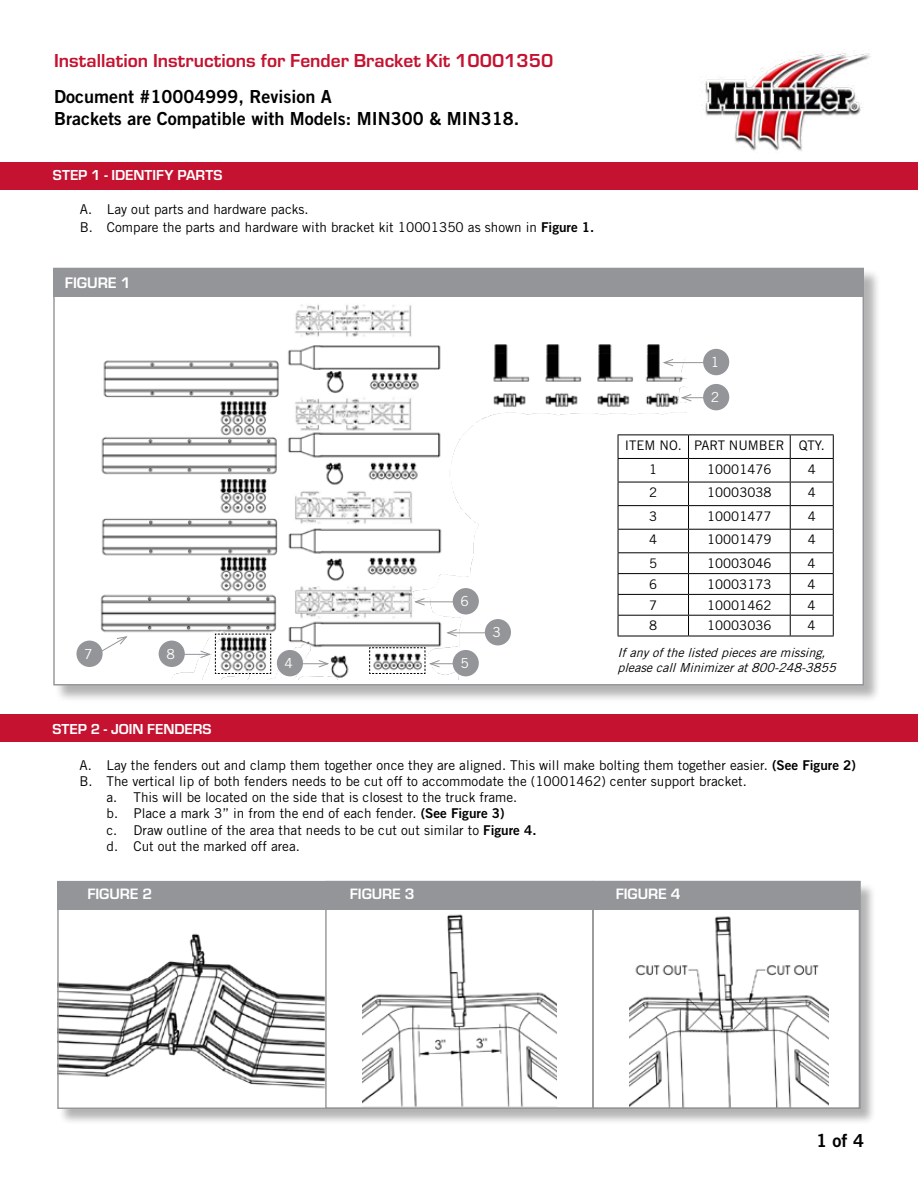
<style>
.page{position:relative;width:918px;height:1188px;background:#fff}
.page>*{position:absolute;margin:0;border:0;box-sizing:border-box;transform-origin:0 0}
.t1{font:700 19.5px "Eurostile";color:#c41230}
.t2{font:18px/21.6px "Trade Gothic LT Std Bd 2";color:#000}
.t3{font:700 15.9px "Eurostile";color:#fff}
.t4{font:700 15.6px "Eurostile";color:#fff}
.t5{font:700 15px "Eurostile";color:#fff}
.t6{font:13.8px "Trade Gothic LT Std";color:#fff}
.t7{font:13.5px/18px "Trade Gothic LT Std";color:#000}
.t8{font:13.2px/23.5px "Trade Gothic LT Std";color:#000}
.t9{font:italic 12.45px/15px "Trade Gothic LT Std";color:#000}
.s1{font-family:"Trade Gothic LT Std Bd 2"}
</style>
<div class="page">
<div style="left:54px;top:268px;width:827px;height:435px;background:#000;opacity:.3"></div>
<div style="left:53px;top:268px;width:811px;height:417px;background:#fff;border:1px solid #939598"></div>
<div style="left:0;top:162px;width:918px;height:27px;background:#c41230"></div>
<div style="left:0;top:715px;width:918px;height:27px;background:#c41230"></div>
<img style="left:96px;top:304px;width:590px;height:375px">
<div style="left:53px;top:268px;width:811px;height:29px;background:#939598"></div>
<img style="left:703px;top:53px;width:168px;height:98px">
<div style="left:703px;top:349px;width:26px;height:26px;background:#939598;border-radius:50%"></div>
<div style="left:703px;top:384px;width:26px;height:26px;background:#939598;border-radius:50%"></div>
<div style="left:453px;top:588px;width:26px;height:26px;background:#939598;border-radius:50%"></div>
<div style="left:485px;top:619px;width:26px;height:26px;background:#939598;border-radius:50%"></div>
<div style="left:453px;top:650px;width:26px;height:26px;background:#939598;border-radius:50%"></div>
<div style="left:277px;top:650px;width:26px;height:26px;background:#939598;border-radius:50%"></div>
<div style="left:159px;top:641px;width:26px;height:26px;background:#939598;border-radius:50%"></div>
<div style="left:76px;top:641px;width:27px;height:26px;background:#939598;border-radius:50%"></div>
<hr style="left:664px;top:362px;width:43px;height:1px;background:#939598">
<svg style="left:662px;top:358px;width:12px;height:9px"></svg>
<svg style="left:680px;top:394px;width:24px;height:8px"></svg>
<hr style="left:416px;top:601px;width:41px;height:1px;background:#939598">
<svg style="left:414px;top:598px;width:11px;height:8px"></svg>
<hr style="left:448px;top:632px;width:41px;height:1px;background:#939598">
<svg style="left:446px;top:629px;width:12px;height:8px"></svg>
<hr style="left:431px;top:663px;width:31px;height:1px;background:#939598">
<svg style="left:369px;top:647px;width:71px;height:27px"></svg>
<hr style="left:297px;top:663px;width:31px;height:1px;background:#939598">
<svg style="left:318px;top:660px;width:12px;height:8px"></svg>
<hr style="left:178px;top:654px;width:32px;height:1px;background:#939598">
<svg style="left:200px;top:633px;width:71px;height:41px"></svg>
<svg style="left:98px;top:636px;width:30px;height:17px"></svg>
<hr style="left:618px;top:434px;width:71px;height:1px;background:#000">
<hr style="left:689px;top:434px;width:101px;height:1px;background:#000">
<hr style="left:790px;top:434px;width:44px;height:1px;background:#000">
<hr style="left:618px;top:458px;width:71px;height:1px;background:#000">
<hr style="left:689px;top:458px;width:101px;height:1px;background:#000">
<hr style="left:790px;top:458px;width:44px;height:1px;background:#000">
<hr style="left:618px;top:482px;width:71px;height:1px;background:#000">
<hr style="left:689px;top:482px;width:101px;height:1px;background:#000">
<hr style="left:790px;top:482px;width:44px;height:1px;background:#000">
<hr style="left:618px;top:505px;width:71px;height:1px;background:#000">
<hr style="left:689px;top:505px;width:101px;height:1px;background:#000">
<hr style="left:790px;top:505px;width:44px;height:1px;background:#000">
<hr style="left:618px;top:529px;width:71px;height:1px;background:#000">
<hr style="left:689px;top:529px;width:101px;height:1px;background:#000">
<hr style="left:790px;top:529px;width:44px;height:1px;background:#000">
<hr style="left:618px;top:552px;width:71px;height:1px;background:#000">
<hr style="left:689px;top:552px;width:101px;height:1px;background:#000">
<hr style="left:790px;top:552px;width:44px;height:1px;background:#000">
<hr style="left:618px;top:573px;width:71px;height:1px;background:#000">
<hr style="left:689px;top:573px;width:101px;height:1px;background:#000">
<hr style="left:790px;top:573px;width:44px;height:1px;background:#000">
<hr style="left:618px;top:594px;width:71px;height:1px;background:#000">
<hr style="left:689px;top:594px;width:101px;height:1px;background:#000">
<hr style="left:790px;top:594px;width:44px;height:1px;background:#000">
<hr style="left:618px;top:615px;width:71px;height:1px;background:#000">
<svg style="left:618px;top:435px;width:1px;height:201px"></svg>
<hr style="left:689px;top:615px;width:101px;height:1px;background:#000">
<svg style="left:688px;top:435px;width:1px;height:201px"></svg>
<hr style="left:790px;top:615px;width:44px;height:1px;background:#000">
<svg style="left:790px;top:435px;width:1px;height:201px"></svg>
<svg style="left:833px;top:435px;width:1px;height:201px"></svg>
<hr style="left:618px;top:636px;width:71px;height:1px;background:#000">
<hr style="left:689px;top:636px;width:101px;height:1px;background:#000">
<hr style="left:790px;top:636px;width:44px;height:1px;background:#000">
<div style="left:59px;top:882px;width:818px;height:243px;background:#000;opacity:.3"></div>
<div style="left:57px;top:881px;width:803px;height:228px;background:#fff"></div>
<img style="left:59px;top:933px;width:266px;height:177px">
<img style="left:363px;top:914px;width:194px;height:193px">
<img style="left:629px;top:916px;width:199px;height:191px">
<div style="left:57px;top:882px;width:803px;height:28px;background:#939598"></div>
<div style="left:325px;top:881px;width:269px;height:228px;border:1px solid #939598"></div>
<div style="left:592px;top:881px;width:269px;height:228px;border:1px solid #939598"></div>
<h1 class="t1" style="left:54px;top:47px;width:501px">Installation Instructions for Fender Bracket Kit 10001350</h1>
<h2 class="t2" style="left:54px;top:85px;width:467px">Document #10004999, Revision A<br>Brackets are Compatible with Models: MIN300 &amp; MIN318.</h2>
<p class="t5" style="left:53px;top:164px;width:171px">STEP 1 - IDENTIFY PARTS</p>
<p class="t7" style="left:80px;top:200px;width:516px">A. Lay out parts and hardware packs.<br>B. Compare the parts and hardware with bracket kit 10001350 as shown in <span class="s1">Figure 1.</span></p>
<p class="t3" style="left:65px;top:271px;width:67px">FIGURE 1</p>
<p class="t6" style="left:460px;top:593px;width:10px">6</p>
<p class="t6" style="left:493px;top:624px;width:10px">3</p>
<p class="t6" style="left:711px;top:354px;width:10px">1</p>
<p class="t6" style="left:711px;top:389px;width:10px">2</p>
<p class="t8" style="left:649px;top:433px;width:177px;text-indent:-25px">ITEM NO. PART NUMBER QTY.<br>1</p>
<p class="t8" style="left:707px;top:457px;width:66px">10001476</p>
<p class="t8" style="left:808px;top:457px;width:10px">4</p>
<p class="t8" style="left:649px;top:481px;width:10px">2</p>
<p class="t8" style="left:707px;top:481px;width:66px">10003038</p>
<p class="t8" style="left:808px;top:481px;width:10px">4</p>
<p class="t8" style="left:649px;top:504px;width:10px">3</p>
<p class="t8" style="left:707px;top:504px;width:66px">10001477</p>
<p class="t8" style="left:808px;top:504px;width:10px">4</p>
<p class="t8" style="left:649px;top:528px;width:10px">4</p>
<p class="t8" style="left:707px;top:528px;width:66px">10001479</p>
<p class="t8" style="left:808px;top:528px;width:10px">4</p>
<p class="t8" style="left:649px;top:551px;width:10px">5</p>
<p class="t8" style="left:707px;top:551px;width:66px">10003046</p>
<p class="t8" style="left:808px;top:551px;width:10px">4</p>
<p class="t8" style="left:649px;top:572px;width:10px">6</p>
<p class="t8" style="left:707px;top:572px;width:66px">10003173</p>
<p class="t8" style="left:808px;top:572px;width:10px">4</p>
<p class="t8" style="left:649px;top:593px;width:10px">7</p>
<p class="t8" style="left:707px;top:593px;width:66px">10001462</p>
<p class="t8" style="left:808px;top:593px;width:10px">4</p>
<p class="t8" style="left:649px;top:614px;width:10px">8</p>
<p class="t8" style="left:707px;top:614px;width:66px">10003036</p>
<p class="t8" style="left:808px;top:614px;width:10px">4</p>
<p class="t6" style="left:84px;top:646px;width:10px">7</p>
<p class="t6" style="left:166px;top:646px;width:10px">8</p>
<p class="t9" style="left:617px;top:645px;width:224px">Ifanyofthelistedpiecesaremissing, pleasecallMinimizerat800-248-3855</p>
<p class="t6" style="left:285px;top:655px;width:10px">4</p>
<p class="t6" style="left:460px;top:655px;width:10px">5</p>
<p class="t5" style="left:52px;top:718px;width:160px">STEP 2 - JOIN FENDERS</p>
<p class="t7" style="left:80px;top:756px;width:778px">A. Lay the fenders out and clamp them together once they are aligned. This will make bolting them together easier. <span class="s1">(See Figure 2)</span></p>
<p class="t7" style="left:80px;top:772px;width:669px">B. The vertical lip of both fenders needs to be cut off to accommodate the (10001462) center support bracket.</p>
<p class="t7" style="left:106px;top:788px;width:412px">a. This will be located on the side that is closest to the truck frame.</p>
<p class="t7" style="left:106px;top:804px;width:400px">b. Place a mark 3” in from the end of each fender. <span class="s1">(See Figure 3)</span></p>
<p class="t7" style="left:106px;top:821px;width:432px">c. Draw outline of the area that needs to be cut out similar to <span class="s1">Figure 4.</span></p>
<p class="t7" style="left:106px;top:837px;width:195px">d. Cut out the marked off area.</p>
<p class="t4" style="left:87px;top:883px;width:66px">FIGURE 2</p>
<p class="t4" style="left:350px;top:883px;width:66px">FIGURE 3</p>
<p class="t4" style="left:616px;top:883px;width:66px">FIGURE 4</p>
<h2 class="t2" style="left:816px;top:1129px;width:49px">1 of 4</h2>
</div>
